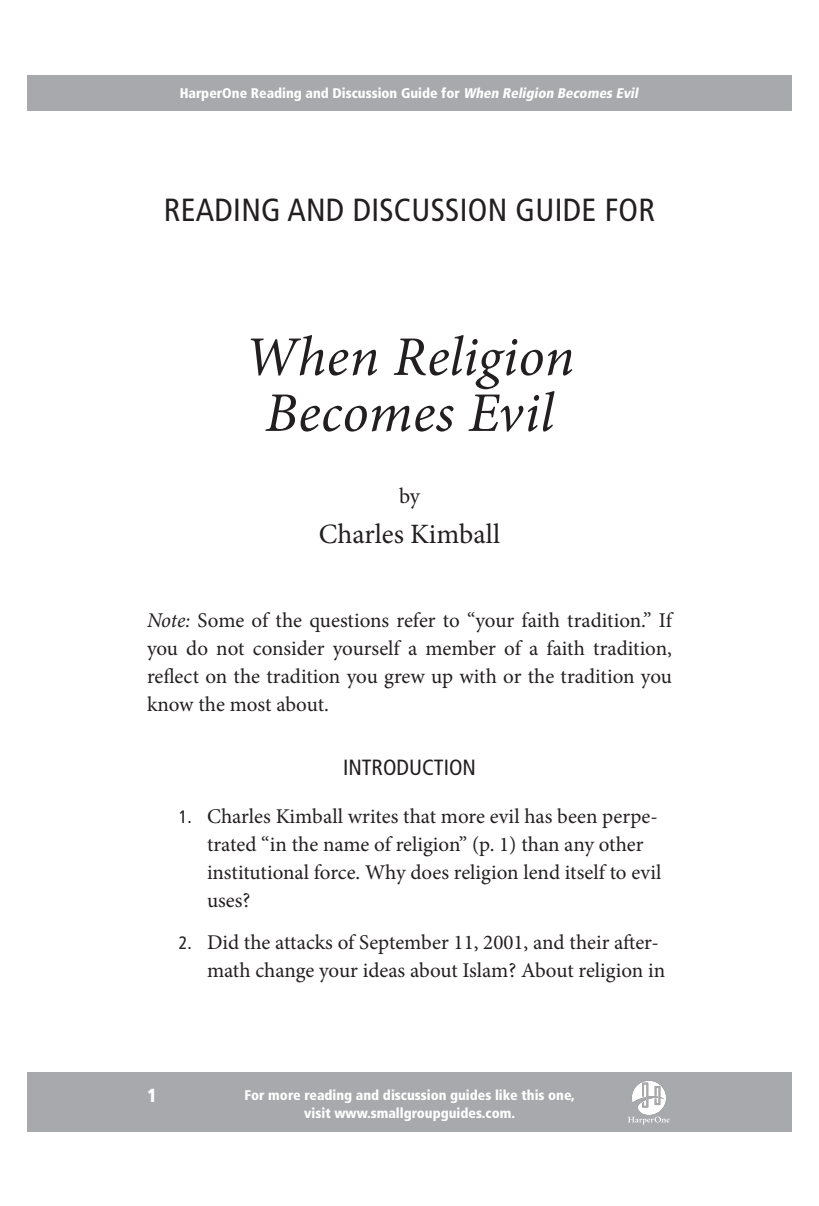
<style>
.page{position:relative;width:819px;height:1206px;background:#fff}
.page>*{position:absolute;margin:0;border:0;box-sizing:border-box;transform-origin:0 0}
.t1{font:italic 56px/56px "Minion Pro";letter-spacing:.005em;color:#231f20;text-align:center}
.t2{font:condensed 32px "Frutiger";letter-spacing:.01em;color:#231f20}
.t3{font:28px "Minion Pro";color:#231f20}
.t4{font:condensed 22px "Frutiger";color:#231f20}
.t5{font:22px "Minion Pro";color:#231f20}
.t6{font:21px/28px "Minion Pro";color:#231f20;text-align:justify}
.t7{font:900 condensed 19px "Frutiger";color:#fff}
.t8{font:900 condensed 14px/18px "Frutiger";color:#fff;text-align:center}
.s1{font-style:italic}
.s2{font-family:"Frutiger";font-stretch:condensed;font-size:18px}
</style>
<div class="page">
<div style="left:27px;top:75px;width:765px;height:36px;background:#a8a9ad"></div>
<div style="left:27px;top:1073px;width:765px;height:59px;background:#a8a9ad"></div>
<svg style="left:628px;top:1117px;width:42px;height:8px"></svg>
<img style="left:632px;top:1081px;width:34px;height:34px">
<p class="t8" style="left:180px;top:84px;width:463px">HarperOne Reading and Discussion Guide for <span class="s1">When Religion Becomes Evil</span></p>
<h2 class="t2" style="left:164px;top:191px;width:493px">READING AND DISCUSSION GUIDE FOR</h2>
<h1 class="t1" style="left:245px;top:329px;width:331px">When Religion<br>Becomes Evil</h1>
<p class="t5" style="left:399px;top:481px;width:22px">by</p>
<h3 class="t3" style="left:319px;top:515px;width:183px">Charles Kimball</h3>
<p class="t6" style="left:147px;top:606px;width:527px"><span class="s1">Note:</span> Some of the questions refer to “your faith tradition.” If you do not consider yourself a member of a faith tradition, reflect on the tradition you grew up with or the tradition you know the most about.</p>
<p class="t4" style="left:343px;top:754px;width:134px">INTRODUCTION</p>
<p class="t6" style="left:207px;top:802px;width:456px;text-align:left;text-indent:-28px"><span class="s2">1.</span> Charles Kimball writes that more evil has been perpe&shy;trated “in the name of religion” (p. 1) than any other institutional force. Why does religion lend itself to evil uses?</p>
<p class="t6" style="left:179px;top:928px;width:488px;text-align:right"><span class="s2">2.</span> Did the attacks of September 11, 2001, and their after&shy;math change your ideas about Islam? About religion in</p>
<p class="t7" style="left:147px;top:1084px;width:11px">1</p>
<p class="t8" style="left:245px;top:1086px;width:332px">For more reading and discussion guides like this one, visit www.smallgroupguides.com.</p>
</div>
